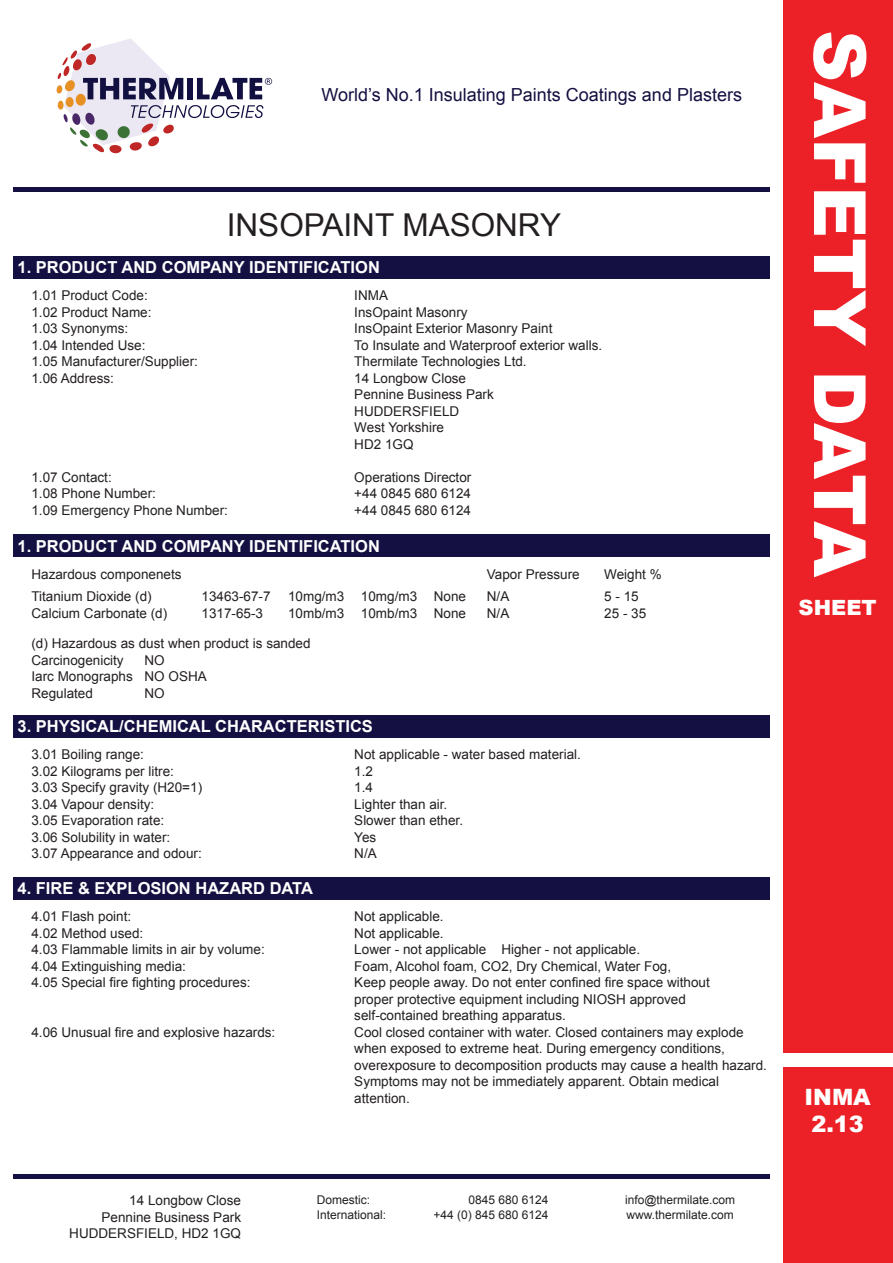
<style>
.page{position:relative;width:893px;height:1263px;background:#fff}
.page>*{position:absolute;margin:0;border:0;box-sizing:border-box;transform-origin:0 0}
.t1{font:900 72px "Arial";color:#fff}
.t2{font:31.5px "Arial";color:#231f20}
.t3{font:900 22.5px/27px "Arial";color:#fff;text-align:center}
.t4{font:900 21px "Arial";color:#fff}
.t5{font:18px "Arial";color:#141041}
.t6{font:700 16.5px "Arial";color:#fff}
.t7{font:13.5px/16.5px "Arial";color:#231f20}
.t8{font:12px/14.4px "Arial";color:#231f20}
</style>
<div class="page">
<div style="left:13px;top:256px;width:757px;height:23px;background:#141041"></div>
<div style="left:13px;top:715px;width:757px;height:23px;background:#141041"></div>
<div style="left:13px;top:877px;width:757px;height:23px;background:#141041"></div>
<div style="left:13px;top:535px;width:757px;height:22px;background:#141041"></div>
<hr style="left:13px;top:1174px;width:757px;height:4px;background:#141041">
<div style="left:783px;top:0;width:109px;height:1263px;background:#ec2127"></div>
<div style="left:782px;top:1053px;width:111px;height:13px;background:#fff"></div>
<svg style="left:57px;top:39px;width:215px;height:114px"></svg>
<div style="left:13px;top:187px;width:757px;height:5px;background:#141041"></div>
<h3 class="t5" style="left:321px;top:83px;width:422px">World’s No.1 Insulating Paints Coatings and Plasters</h3>
<h2 class="t2" style="left:227px;top:204px;width:336px">INSOPAINT MASONRY</h2>
<p class="t6" style="left:18px;top:256px;width:364px">1. PRODUCT AND COMPANY IDENTIFICATION</p>
<p class="t7" style="left:31px;top:287px;width:118px">1.01 Product Code:</p>
<p class="t7" style="left:31px;top:304px;width:122px">1.02 Product Name:</p>
<p class="t7" style="left:31px;top:320px;width:98px">1.03 Synonyms:</p>
<p class="t7" style="left:31px;top:337px;width:116px">1.04 Intended Use:</p>
<p class="t7" style="left:31px;top:353px;width:168px">1.05 Manufacturer/Supplier:</p>
<p class="t7" style="left:31px;top:370px;width:84px">1.06 Address:</p>
<p class="t7" style="left:31px;top:469px;width:82px">1.07 Contact:</p>
<p class="t7" style="left:31px;top:485px;width:126px">1.08 Phone Number:</p>
<p class="t7" style="left:31px;top:502px;width:198px">1.09 Emergency Phone Number:</p>
<p class="t7" style="left:354px;top:287px;width:35px">INMA</p>
<p class="t7" style="left:354px;top:304px;width:115px">InsOpaint Masonry</p>
<p class="t7" style="left:354px;top:320px;width:200px">InsOpaint Exterior Masonry Paint</p>
<p class="t7" style="left:354px;top:337px;width:249px">To Insulate and Waterproof exterior walls.</p>
<p class="t7" style="left:354px;top:353px;width:174px">Thermilate Technologies Ltd.</p>
<p class="t7" style="left:354px;top:370px;width:113px">14 Longbow Close</p>
<p class="t7" style="left:354px;top:386px;width:141px">Pennine Business Park</p>
<p class="t7" style="left:354px;top:403px;width:107px">HUDDERSFIELD</p>
<p class="t7" style="left:354px;top:419px;width:91px">West Yorkshire</p>
<p class="t7" style="left:354px;top:436px;width:61px">HD2 1GQ</p>
<p class="t7" style="left:354px;top:469px;width:119px">Operations Director</p>
<p class="t7" style="left:354px;top:485px;width:118px">+44 0845 680 6124</p>
<p class="t7" style="left:354px;top:502px;width:118px">+44 0845 680 6124</p>
<p class="t6" style="left:18px;top:535px;width:364px">1. PRODUCT AND COMPANY IDENTIFICATION</p>
<p class="t7" style="left:31px;top:566px;width:152px">Hazardous componenets</p>
<p class="t7" style="left:31px;top:589px;width:122px">Titanium Dioxide (d)</p>
<p class="t7" style="left:31px;top:605px;width:137px">Calcium Carbonate (d)</p>
<p class="t7" style="left:31px;top:635px;width:281px">(d) Hazardous as dust when product is sanded</p>
<p class="t7" style="left:31px;top:652px;width:94px">Carcinogenicity</p>
<p class="t7" style="left:31px;top:668px;width:103px">Iarc Monographs</p>
<p class="t7" style="left:31px;top:685px;width:63px">Regulated</p>
<p class="t7" style="left:288px;top:589px;width:58px">10mg/m3</p>
<p class="t7" style="left:288px;top:605px;width:58px">10mb/m3</p>
<p class="t7" style="left:202px;top:589px;width:71px">13463-67-7</p>
<p class="t7" style="left:202px;top:605px;width:63px">1317-65-3</p>
<p class="t7" style="left:145px;top:652px;width:22px">NO</p>
<p class="t7" style="left:145px;top:668px;width:64px">NO OSHA</p>
<p class="t7" style="left:145px;top:685px;width:22px">NO</p>
<p class="t7" style="left:361px;top:589px;width:58px">10mg/m3</p>
<p class="t7" style="left:361px;top:605px;width:58px">10mb/m3</p>
<p class="t6" style="left:18px;top:715px;width:357px">3. PHYSICAL/CHEMICAL CHARACTERISTICS</p>
<p class="t7" style="left:434px;top:589px;width:34px">None</p>
<p class="t7" style="left:434px;top:605px;width:34px">None</p>
<p class="t7" style="left:487px;top:566px;width:94px">Vapor Pressure</p>
<p class="t7" style="left:604px;top:566px;width:59px">Weight %</p>
<p class="t7" style="left:487px;top:589px;width:24px">N/A</p>
<p class="t7" style="left:487px;top:605px;width:24px">N/A</p>
<p class="t7" style="left:604px;top:589px;width:36px">5 - 15</p>
<p class="t7" style="left:604px;top:605px;width:44px">25 - 35</p>
<p class="t7" style="left:31px;top:746px;width:114px">3.01 Boiling range:</p>
<p class="t7" style="left:31px;top:763px;width:144px">3.02 Kilograms per litre:</p>
<p class="t7" style="left:31px;top:779px;width:172px">3.03 Specify gravity (H20=1)</p>
<p class="t7" style="left:31px;top:796px;width:124px">3.04 Vapour density:</p>
<p class="t7" style="left:31px;top:812px;width:134px">3.05 Evaporation rate:</p>
<p class="t7" style="left:31px;top:829px;width:140px">3.06 Solubility in water:</p>
<p class="t7" style="left:31px;top:845px;width:172px">3.07 Appearance and odour:</p>
<p class="t6" style="left:18px;top:877px;width:297px">4. FIRE &amp; EXPLOSION HAZARD DATA</p>
<p class="t7" style="left:31px;top:908px;width:101px">4.01 Flash point:</p>
<p class="t7" style="left:31px;top:925px;width:113px">4.02 Method used:</p>
<p class="t7" style="left:31px;top:941px;width:235px">4.03 Flammable limits in air by volume:</p>
<p class="t7" style="left:31px;top:958px;width:156px">4.04 Extinguishing media:</p>
<p class="t7" style="left:31px;top:974px;width:221px">4.05 Special fire fighting procedures:</p>
<p class="t7" style="left:31px;top:1024px;width:245px">4.06 Unusual fire and explosive hazards:</p>
<p class="t7" style="left:354px;top:746px;width:228px">Not applicable - water based material.</p>
<p class="t7" style="left:354px;top:763px;width:20px">1.2</p>
<p class="t7" style="left:354px;top:779px;width:20px">1.4</p>
<p class="t7" style="left:354px;top:796px;width:95px">Lighter than air.</p>
<p class="t7" style="left:354px;top:812px;width:110px">Slower than ether.</p>
<p class="t7" style="left:354px;top:829px;width:24px">Yes</p>
<p class="t7" style="left:354px;top:845px;width:24px">N/A</p>
<p class="t7" style="left:354px;top:908px;width:91px">Not applicable.</p>
<p class="t7" style="left:354px;top:925px;width:91px">Not applicable.</p>
<p class="t7" style="left:354px;top:941px;width:287px">Lower - not applicable Higher - not applicable.</p>
<p class="t7" style="left:354px;top:958px;width:318px">Foam, Alcohol foam, CO2, Dry Chemical, Water Fog,</p>
<p class="t7" style="left:354px;top:974px;width:357px">Keep people away. Do not enter confined fire space without</p>
<p class="t7" style="left:354px;top:991px;width:333px">proper protective equipment including NIOSH approved</p>
<p class="t7" style="left:354px;top:1007px;width:213px">self-contained breathing apparatus.</p>
<p class="t7" style="left:354px;top:1024px;width:391px">Cool closed container with water. Closed containers may explode when exposed to extreme heat. During emergency conditions,</p>
<p class="t7" style="left:354px;top:1057px;width:414px">overexposure to decomposition products may cause a health hazard.<br>Symptoms may not be immediately apparent. Obtain medical</p>
<p class="t7" style="left:354px;top:1090px;width:57px">attention.</p>
<p class="t7" style="left:69px;top:1192px;width:173px;text-align:right">14 Longbow Close<br>Pennine Business Park<br>HUDDERSFIELD, HD2 1GQ</p>
<p class="t8" style="left:317px;top:1193px;width:71px">Domestic:<br>International:</p>
<p class="t8" style="left:434px;top:1193px;width:117px;text-align:right">0845 680 6124<br>+44 (0) 845 680 6124</p>
<p class="t8" style="left:625px;top:1193px;width:112px">info@thermilate.com www.thermilate.com</p>
<h1 class="t1" style="left:892px;top:30px;width:549px;rotate:90deg">SAFETY DATA</h1>
<h3 class="t4" style="left:799px;top:592px;width:80px">SHEET</h3>
<h3 class="t3" style="left:804px;top:1083px;width:68px">INMA<br>2.13</h3>
</div>
